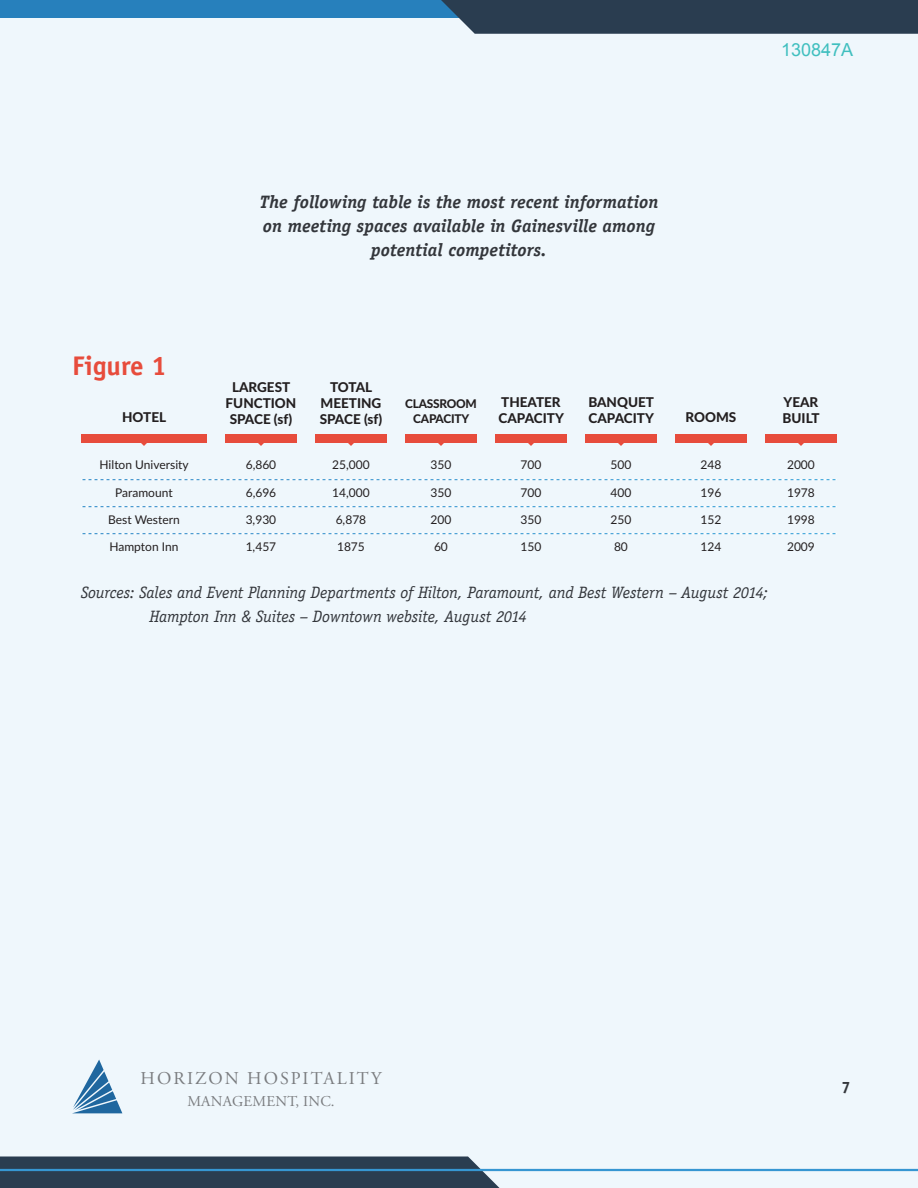
<style>
.page{position:relative;width:918px;height:1188px;background:#eff7fc}
.page>*{position:absolute;margin:0;border:0;box-sizing:border-box;transform-origin:0 0}
.t1{font:700 27px "Officina Sans";color:#e74c3c}
.t2{font:italic 700 18px/24px "Officina Serif Std";color:#33363b;text-align:center}
.t3{font:18px "Adobe Garamond Pro";letter-spacing:.115em;color:#7a7c7f}
.t4{font:18px "Arial";color:#40bfbf}
.t5{font:italic 16.5px/24px "Officina Serif Std";letter-spacing:-.015em;color:#33363b}
.t6{font:700 16.5px "Officina Serif Std";color:#33363b}
.t7{font:15px "Adobe Garamond Pro";letter-spacing:.015em;color:#7a7c7f}
.t8{font:800 13.5px/16.2px "Lato";color:#231f20;text-align:center}
.t9{font:12px "Lato";color:#231f20}
.t10{font:800 12px/14.4px "Lato";letter-spacing:-.02em;color:#231f20;text-align:center}
</style>
<div class="page">
<svg style="left:73px;top:1060px;width:49px;height:53px"></svg>
<div style="left:0;top:0;width:918px;height:18px;background:#2780bc"></div>
<div style="left:441px;top:0;width:477px;height:34px;background:#2a3d50"></div>
<svg style="left:0;top:1156px;width:518px;height:32px;background:#3a4c5f"></svg>
<hr style="left:0;top:1169px;width:918px;height:2px;background:#3696d2">
<svg style="left:81px;top:506px;width:756px;height:1px"></svg>
<svg style="left:81px;top:533px;width:756px;height:1px"></svg>
<svg style="left:81px;top:479px;width:756px;height:1px"></svg>
<div style="left:81px;top:434px;width:126px;height:9px;background:#e74c3c"></div>
<div style="left:225px;top:434px;width:72px;height:9px;background:#e74c3c"></div>
<div style="left:315px;top:434px;width:72px;height:9px;background:#e74c3c"></div>
<div style="left:675px;top:434px;width:72px;height:9px;background:#e74c3c"></div>
<div style="left:765px;top:434px;width:72px;height:9px;background:#e74c3c"></div>
<svg style="left:141px;top:443px;width:6px;height:3px"></svg>
<svg style="left:258px;top:443px;width:6px;height:3px"></svg>
<svg style="left:528px;top:443px;width:6px;height:3px"></svg>
<svg style="left:708px;top:443px;width:6px;height:3px"></svg>
<svg style="left:798px;top:443px;width:6px;height:3px"></svg>
<div style="left:405px;top:434px;width:72px;height:9px;background:#e74c3c"></div>
<div style="left:495px;top:434px;width:72px;height:9px;background:#e74c3c"></div>
<div style="left:585px;top:434px;width:72px;height:9px;background:#e74c3c"></div>
<svg style="left:348px;top:443px;width:6px;height:3px"></svg>
<svg style="left:438px;top:443px;width:6px;height:3px"></svg>
<svg style="left:618px;top:443px;width:6px;height:3px"></svg>
<h1 class="t1" style="left:72px;top:349px;width:96px">Figure 1</h1>
<p class="t8" style="left:122px;top:409px;width:46px">HOTEL</p>
<h2 class="t2" style="left:260px;top:190px;width:400px">The following table is the most recent information on meeting spaces available in Gainesville among potential competitors.</h2>
<h2 class="t4" style="left:781px;top:38px;width:74px">130847A</h2>
<p class="t8" style="left:226px;top:378px;width:72px">LARGEST<br>FUNCTION<br>SPACE (sf)</p>
<p class="t8" style="left:320px;top:378px;width:64px">TOTAL<br>MEETING<br>SPACE (sf)</p>
<p class="t10" style="left:405px;top:396px;width:73px">CLASSROOM<br>CAPACITY</p>
<p class="t8" style="left:588px;top:393px;width:67px;text-align:left">BANQUET<br>CAPACITY</p>
<p class="t8" style="left:784px;top:393px;width:36px">YEAR</p>
<p class="t8" style="left:499px;top:393px;width:67px;text-align:left">THEATER<br>CAPACITY</p>
<p class="t8" style="left:686px;top:409px;width:52px">ROOMS</p>
<p class="t8" style="left:783px;top:410px;width:39px">BUILT</p>
<p class="t9" style="left:100px;top:456px;width:91px">Hilton University</p>
<p class="t9" style="left:246px;top:456px;width:32px">6,860</p>
<p class="t9" style="left:332px;top:456px;width:39px">25,000</p>
<p class="t9" style="left:431px;top:456px;width:22px">350</p>
<p class="t9" style="left:521px;top:456px;width:22px">700</p>
<p class="t9" style="left:611px;top:456px;width:22px">500</p>
<p class="t9" style="left:701px;top:456px;width:22px">248</p>
<p class="t9" style="left:787px;top:456px;width:29px">2000</p>
<p class="t9" style="left:115px;top:484px;width:59px">Paramount</p>
<p class="t9" style="left:246px;top:484px;width:32px">6,696</p>
<p class="t9" style="left:332px;top:484px;width:39px">14,000</p>
<p class="t9" style="left:431px;top:484px;width:22px">350</p>
<p class="t9" style="left:521px;top:484px;width:22px">700</p>
<p class="t9" style="left:611px;top:484px;width:22px">400</p>
<p class="t9" style="left:701px;top:484px;width:22px">196</p>
<p class="t9" style="left:787px;top:484px;width:29px">1978</p>
<p class="t9" style="left:108px;top:511px;width:73px">Best Western</p>
<p class="t9" style="left:246px;top:511px;width:32px">3,930</p>
<p class="t9" style="left:336px;top:511px;width:32px">6,878</p>
<p class="t9" style="left:431px;top:511px;width:22px">200</p>
<p class="t9" style="left:521px;top:511px;width:22px">350</p>
<p class="t9" style="left:611px;top:511px;width:22px">250</p>
<p class="t9" style="left:701px;top:511px;width:22px">152</p>
<p class="t9" style="left:787px;top:511px;width:29px">1998</p>
<p class="t9" style="left:109px;top:538px;width:70px">Hampton Inn</p>
<p class="t9" style="left:246px;top:538px;width:32px">1,457</p>
<p class="t9" style="left:337px;top:538px;width:29px">1875</p>
<p class="t9" style="left:434px;top:538px;width:15px">60</p>
<p class="t9" style="left:521px;top:538px;width:22px">150</p>
<p class="t9" style="left:614px;top:538px;width:15px">80</p>
<p class="t9" style="left:701px;top:538px;width:22px">124</p>
<p class="t9" style="left:787px;top:538px;width:29px">2009</p>
<h3 class="t5" style="left:149px;top:581px;width:620px;text-indent:-68px">Sources: Sales and Event Planning Departments of Hilton, Paramount, and Best Western – August 2014;<br>Hampton Inn &amp; Suites – Downtown website, August 2014</h3>
<h2 class="t3" style="left:141px;top:1068px;width:242px">HORIZON HOSPITALITY</h2>
<p class="t7" style="left:187px;top:1092px;width:149px">MANAGEMENT, INC.</p>
<h3 class="t6" style="left:841px;top:1077px;width:11px">7</h3>
</div>
